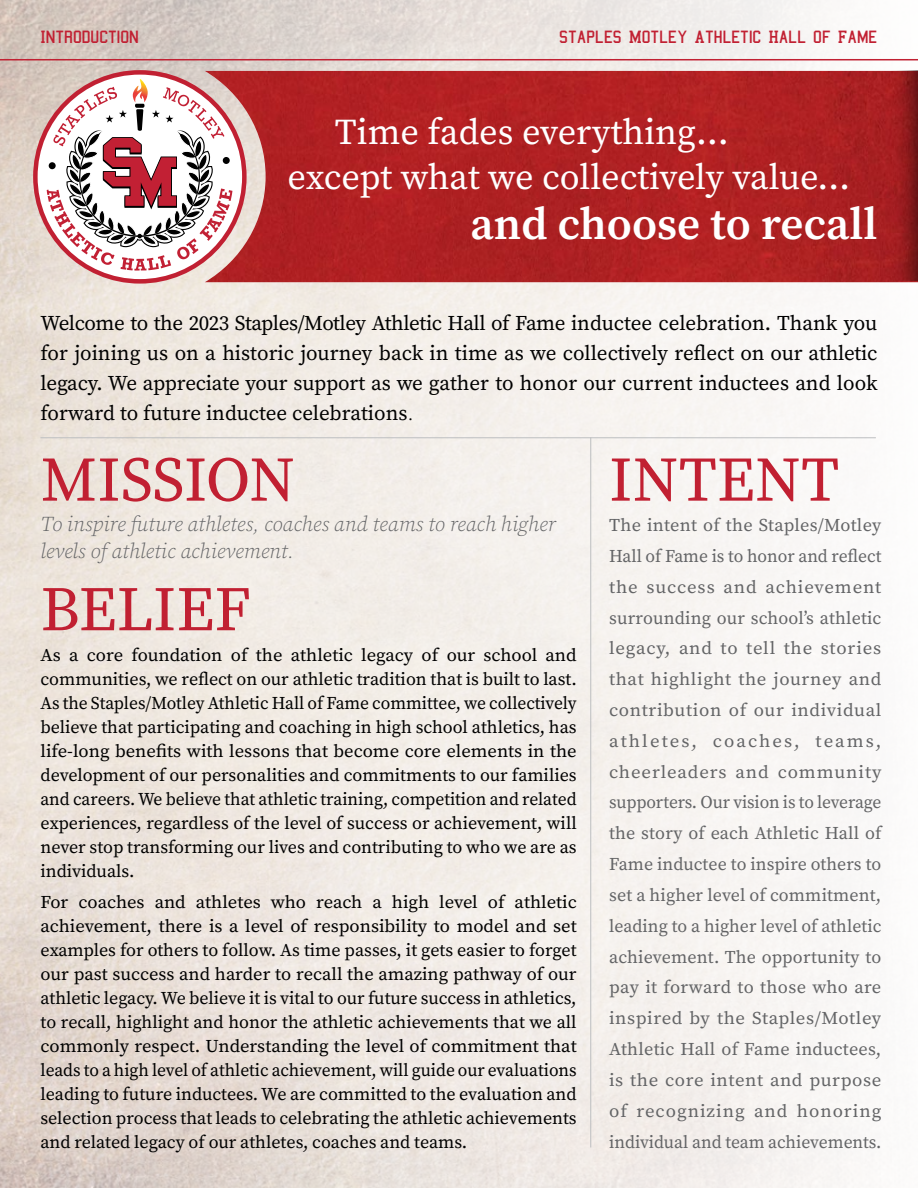
<style>
.page{position:relative;width:918px;height:1188px;background:#fff}
.page>*{position:absolute;margin:0;border:0;box-sizing:border-box;transform-origin:0 0}
.t1{font:63px "Source Serif Pro";color:#c12032}
.t2{font:600 45px "Source Serif Pro";color:#fff}
.t3{font:36.3px/45.6px "Source Serif Pro";color:#fff}
.t4{font:21px/30px "Source Serif Pro";color:#000;text-align:justify}
.t5{font:italic 300 21px/27px "Source Serif Pro";color:#636466}
.t6{font:18px/24px "Source Serif Pro";color:#000;text-align:justify}
.t7{font:18px/30.9px "Source Serif Pro";color:#636466;text-align:justify}
.t8{font:18px "College";color:#c12032}
.s1{font-weight:300}
</style>
<div class="page">
<img style="left:0;top:0;width:918px;height:1188px">
<img style="left:205px;top:71px;width:713px;height:211px">
<hr style="left:0;top:59px;width:918px;height:1px;background:#c12032">
<div style="left:886px;top:71px;width:32px;height:210px;background:linear-gradient(to right,#b62124,#741617)"></div>
<hr style="left:590px;top:437px;width:1px;height:711px;background:#bcbec0">
<hr style="left:40px;top:437px;width:836px;height:1px;background:#bcbec0">
<svg style="left:35px;top:72px;width:209px;height:209px"></svg>
<svg style="left:46px;top:79px;width:187px;height:192px"></svg>
<p class="t8" style="left:40px;top:28px;width:100px">INTRODUCTION</p>
<p class="t8" style="left:559px;top:28px;width:320px">STAPLES MOTLEY ATHLETIC HALL OF FAME</p>
<h3 class="t3" style="left:288px;top:110px;width:564px;text-indent:47px">Time fades everything…<br>except what we collectively value…</h3>
<h2 class="t2" style="left:471px;top:194px;width:408px">and choose to recall</h2>
<p class="t4" style="left:40px;top:308px;width:839px">Welcome to the 2023 Staples/Motley Athletic Hall of Fame inductee celebration. Thank you for joining us on a historic journey back in time as we collectively reflect on our athletic legacy. We appreciate your support as we gather to honor our current inductees and look forward to future inductee celebrations<span class="s1">.</span></p>
<h1 class="t1" style="left:40px;top:443px;width:256px">MISSION</h1>
<p class="t5" style="left:40px;top:511px;width:517px">To inspire future athletes, coaches and teams to reach higher levels of athletic achievement.</p>
<h1 class="t1" style="left:40px;top:572px;width:212px">BELIEF</h1>
<p class="t6" style="left:40px;top:644px;width:538px">As a core foundation of the athletic legacy of our school and communities, we reflect on our athletic tradition that is built to last.<br>As the Staples/Motley Athletic Hall of Fame committee, we collectively believe that participating and coaching in high school athletics, has life-long benefits with lessons that become core elements in the development of our personalities and commitments to our families and careers. We believe that athletic training, competition and related experiences, regardless of the level of success or achievement, will never stop transforming our lives and contributing to who we are as individuals.</p>
<p class="t6" style="left:40px;top:891px;width:538px">For coaches and athletes who reach a high level of athletic achievement, there is a level of responsibility to model and set examples for others to follow. As time passes, it gets easier to forget our past success and harder to recall the amazing pathway of our athletic legacy. We believe it is vital to our future success in athletics, to recall, highlight and honor the athletic achievements that we all commonly respect. Understanding the level of commitment that leads to a high level of athletic achievement, will guide our evaluations leading to future inductees. We are committed to the evaluation and selection process that leads to celebrating the athletic achievements and related legacy of our athletes, coaches and teams.</p>
<h1 class="t1" style="left:609px;top:443px;width:232px">INTENT</h1>
<p class="t7" style="left:609px;top:510px;width:274px">The intent of the Staples/Motley Hall of Fame is to honor and reflect the success and achievement surrounding our school’s athletic legacy, and to tell the stories that highlight the journey and contribution of our individual athletes, coaches, teams, cheerleaders and community supporters. Our vision is to leverage the story of each Athletic Hall of Fame inductee to inspire others to set a higher level of commitment, leading to a higher level of athletic achievement. The opportunity to pay it forward to those who are inspired by the Staples/Motley Athletic Hall of Fame inductees, is the core intent and purpose of recognizing and honoring individual and team achievements.</p>
</div>
